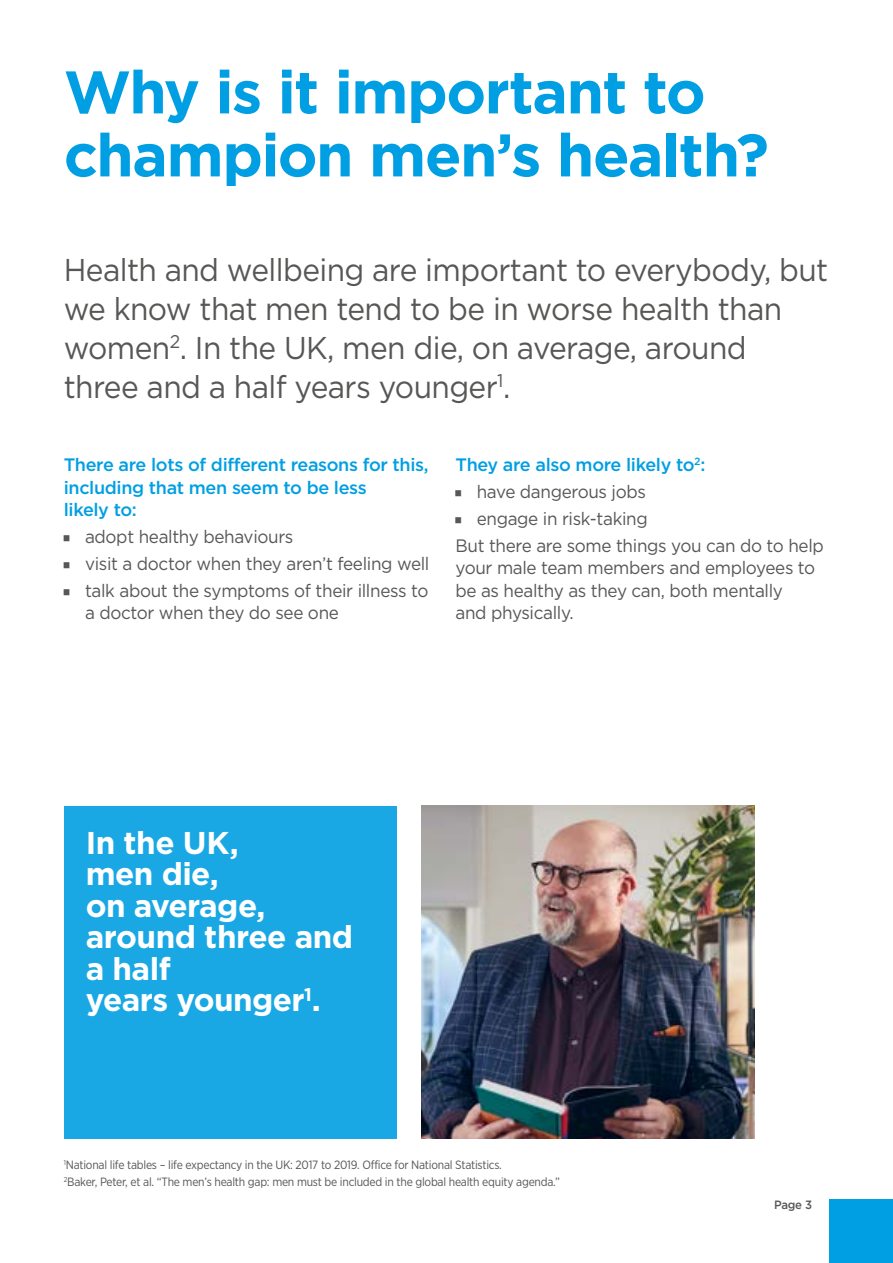
<style>
.page{position:relative;width:893px;height:1263px;background:#fff}
.page>*{position:absolute;margin:0;border:0;box-sizing:border-box;transform-origin:0 0}
.t1{font:700 60px/63px "Gotham";letter-spacing:-.025em;color:#009fe3}
.t2{font:31.5px/39px "Gotham";letter-spacing:-.02em;color:#575756;scale:.95 1}
.t3{font:700 31.5px/31.5px "Gotham";letter-spacing:-.02em;color:#fff}
.t4{font:18px "Gotham";letter-spacing:-.02em;color:#575756;scale:.95 1}
.t5{font:500 18px "Gotham";letter-spacing:-.02em;color:#009fe3}
.t6{font:12px/17.7px "Gotham Narrow";letter-spacing:-.02em;color:#575756}
.t7{font:500 12px "Gotham";color:#575756;scale:.95 1}
</style>
<div class="page">
<div style="left:829px;top:1199px;width:64px;height:64px;background:#009fe3"></div>
<img style="left:422px;top:806px;width:333px;height:332px">
<div style="left:64px;top:806px;width:333px;height:332px;background:#1aa8e5"></div>
<h1 class="t1" style="left:64px;top:59px;width:707px">Why is it important to champion men’s health?</h1>
<p class="t2" style="left:64px;top:250px;width:806px">Health and wellbeing are important to everybody, but we know that men tend to be in worse health than women<sup>2</sup>. In the UK, men die, on average, around three and a half years younger<sup>1</sup>.</p>
<p class="t5" style="left:64px;top:455px;width:366px">There are lots of different reasons for this,</p>
<p class="t5" style="left:455px;top:455px;width:252px">They are also more likely to<sup>2</sup>:</p>
<p class="t5" style="left:64px;top:477px;width:304px">including that men seem to be less</p>
<p class="t4" style="left:477px;top:482px;width:180px">have dangerous jobs</p>
<p class="t5" style="left:64px;top:500px;width:75px">likely to:</p>
<p class="t4" style="left:477px;top:508px;width:182px">engage in risk-taking</p>
<p class="t4" style="left:85px;top:527px;width:221px">adopt healthy behaviours</p>
<p class="t4" style="left:455px;top:535px;width:389px">But there are some things you can do to help</p>
<p class="t4" style="left:85px;top:553px;width:364px">visit a doctor when they aren’t feeling well</p>
<p class="t4" style="left:455px;top:558px;width:380px">your male team members and employees to</p>
<p class="t4" style="left:85px;top:580px;width:363px">talk about the symptoms of their illness to</p>
<p class="t4" style="left:455px;top:580px;width:346px">be as healthy as they can, both mentally</p>
<p class="t4" style="left:85px;top:603px;width:269px">a doctor when they do see one</p>
<p class="t4" style="left:455px;top:603px;width:126px">and physically.</p>
<p class="t3" style="left:86px;top:826px;width:269px">In the UK,<br>men die,<br>on average, around three and a half<br>years younger<sup>1</sup> .</p>
<p class="t6" style="left:64px;top:1155px;width:498px"><sup>1</sup>National life tables – life expectancy in the UK: 2017 to 2019. Office for National Statistics.<br><sup>2</sup>Baker, Peter, et al. “The men’s health gap: men must be included in the global health equity agenda.”</p>
<p class="t7" style="left:774px;top:1198px;width:42px">Page 3</p>
</div>
